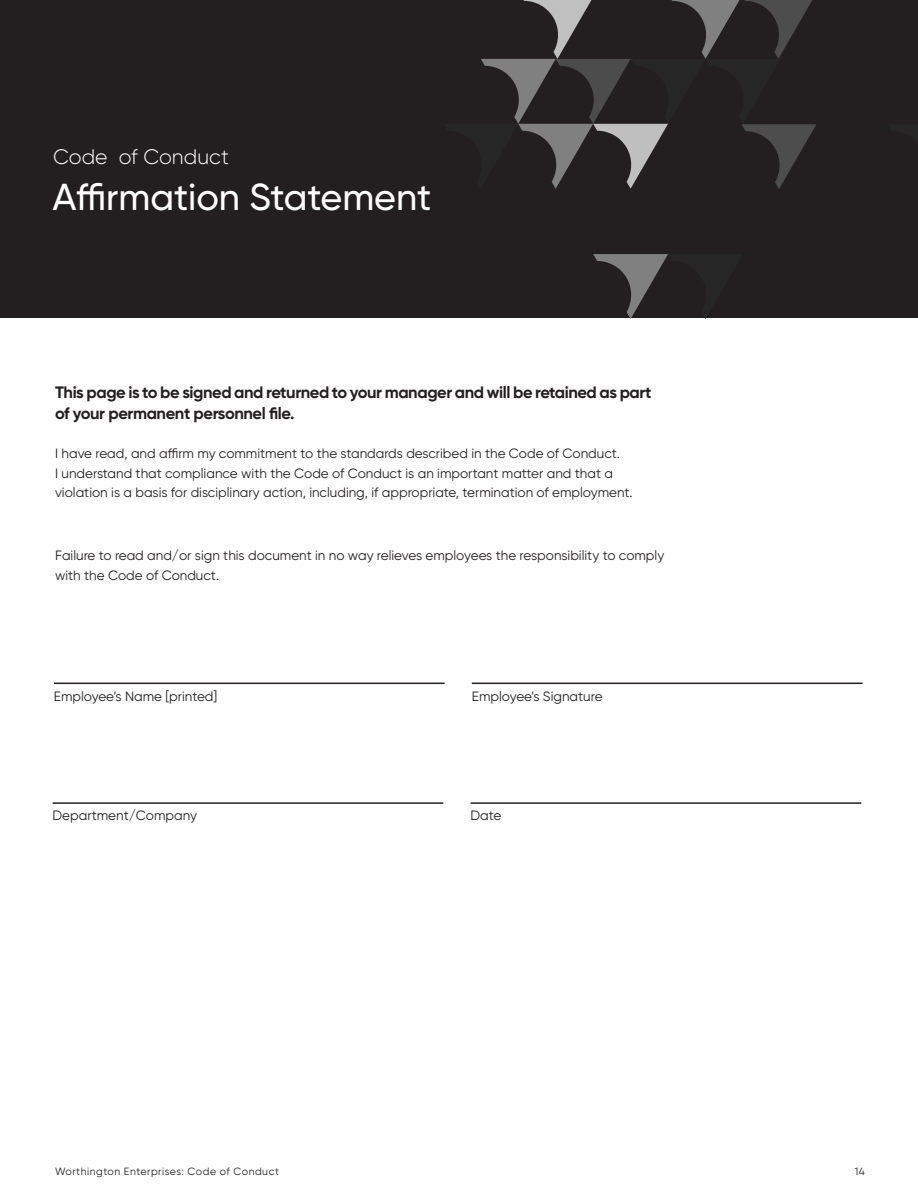
<style>
.page{position:relative;width:918px;height:1188px;background:#fff}
.page>*{position:absolute;margin:0;border:0;box-sizing:border-box;transform-origin:0 0}
.t1{font:500 37.5px "Gilroy";color:#fff}
.t2{font:300 21px "Gilroy";color:#fff}
.t3{font:700 16.5px/21px "Gilroy";letter-spacing:-.025em;color:#231f20}
.t4{font:13.5px/19.5px "Gilroy";color:#231f20}
.t5{font:10.5px "Gilroy";letter-spacing:.05em;color:#231f20}
</style>
<div class="page">
<div style="left:0;top:1px;width:918px;height:317px;background:#231f20"></div>
<svg style="left:593px;top:254px;width:113px;height:65px"></svg>
<svg style="left:443px;top:0;width:421px;height:189px"></svg>
<hr style="left:54px;top:683px;width:391px;height:1px;background:#231f20">
<hr style="left:53px;top:802px;width:390px;height:2px;background:#231f20">
<hr style="left:472px;top:683px;width:391px;height:1px;background:#231f20">
<hr style="left:471px;top:802px;width:390px;height:2px;background:#231f20">
<h2 class="t2" style="left:53px;top:144px;width:177px">Code of Conduct</h2>
<h1 class="t1" style="left:53px;top:174px;width:380px">Affirmation Statement</h1>
<p class="t3" style="left:55px;top:382px;width:598px">This page is to be signed and returned to your manager and will be retained as part of your permanent personnel file.</p>
<p class="t4" style="left:55px;top:444px;width:579px">I have read, and affirm my commitment to the standards described in the Code of Conduct.<br>I understand that compliance with the Code of Conduct is an important matter and that a violation is a basis for disciplinary action, including, if appropriate, termination of employment.</p>
<p class="t4" style="left:55px;top:545px;width:611px">Failure to read and/or sign this document in no way relieves employees the responsibility to comply with the Code of Conduct.</p>
<p class="t4" style="left:54px;top:686px;width:165px">Employee’s Name [printed]</p>
<p class="t4" style="left:53px;top:806px;width:146px">Department/Company</p>
<p class="t4" style="left:472px;top:686px;width:132px">Employee’s Signature</p>
<p class="t4" style="left:471px;top:806px;width:32px">Date</p>
<p class="t5" style="left:55px;top:1165px;width:225px">Worthington Enterprises: Code of Conduct</p>
<p class="t5" style="left:855px;top:1165px;width:12px">14</p>
</div>
